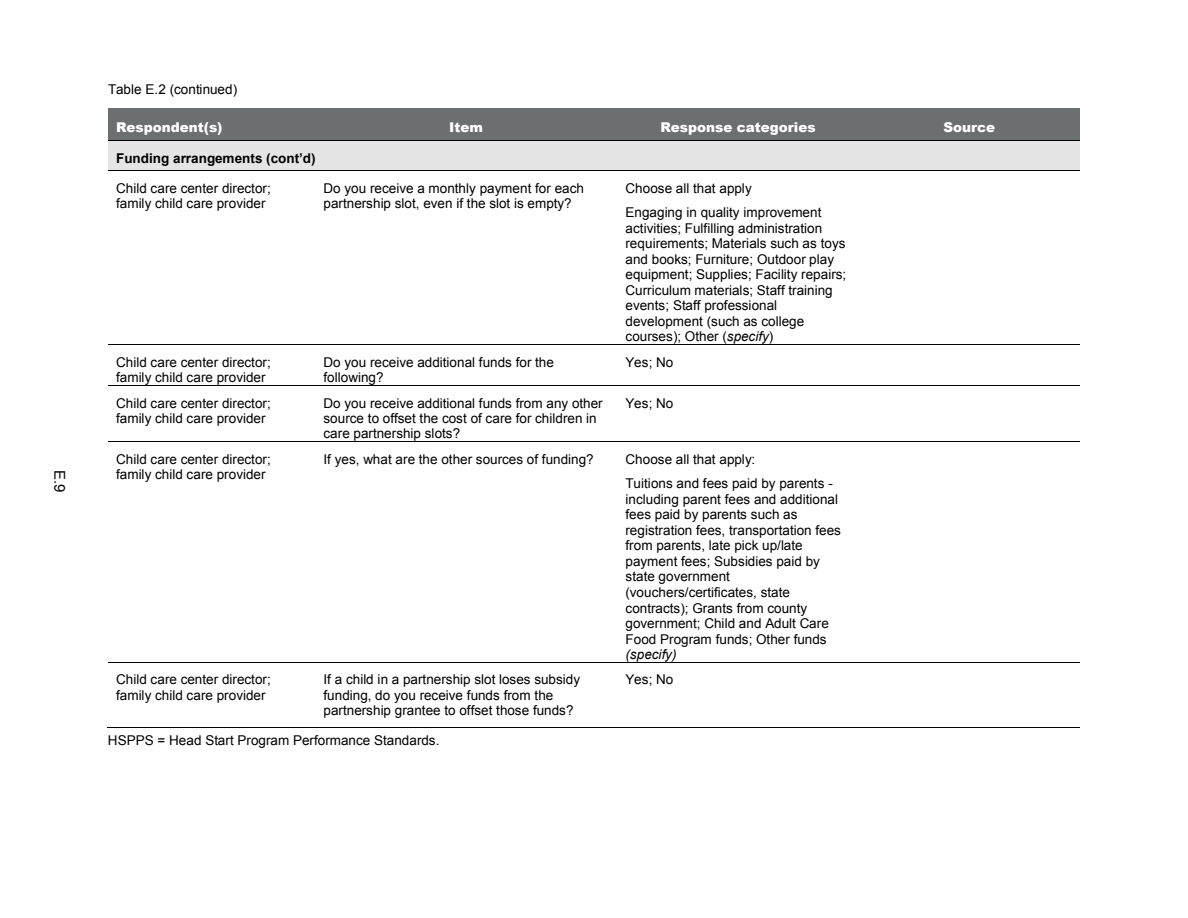
<style>
.page{position:relative;width:1188px;height:918px;background:#fff}
.page>*{position:absolute;margin:0;border:0;box-sizing:border-box;transform-origin:0 0}
.t1{font:15px "Arial";color:#000}
.t2{font:13.5px/15.5px "Arial";letter-spacing:.005em;color:#000}
.t3{font:900 13.5px "Arial";color:#fff}
.t4{font:700 13.5px "Arial";color:#000}
.s1{font-style:italic}
</style>
<div class="page">
<div style="left:116px;top:141px;width:956px;height:29px;background:#e5e5e5"></div>
<hr style="left:108px;top:170px;width:208px;height:1px;background:#000">
<hr style="left:316px;top:170px;width:301px;height:1px;background:#000">
<hr style="left:618px;top:170px;width:241px;height:1px;background:#000">
<hr style="left:860px;top:170px;width:220px;height:1px;background:#000">
<hr style="left:108px;top:344px;width:208px;height:1px;background:#000">
<hr style="left:316px;top:344px;width:301px;height:1px;background:#000">
<hr style="left:618px;top:344px;width:241px;height:1px;background:#000">
<hr style="left:860px;top:344px;width:220px;height:1px;background:#000">
<hr style="left:108px;top:385px;width:208px;height:1px;background:#000">
<hr style="left:316px;top:385px;width:301px;height:1px;background:#000">
<hr style="left:618px;top:385px;width:241px;height:1px;background:#000">
<hr style="left:860px;top:385px;width:220px;height:1px;background:#000">
<hr style="left:108px;top:441px;width:208px;height:1px;background:#000">
<hr style="left:316px;top:441px;width:301px;height:1px;background:#000">
<hr style="left:618px;top:441px;width:241px;height:1px;background:#000">
<hr style="left:860px;top:441px;width:220px;height:1px;background:#000">
<hr style="left:108px;top:662px;width:208px;height:1px;background:#000">
<hr style="left:316px;top:662px;width:301px;height:1px;background:#000">
<hr style="left:618px;top:662px;width:241px;height:1px;background:#000">
<hr style="left:860px;top:662px;width:220px;height:1px;background:#000">
<hr style="left:107px;top:727px;width:209px;height:1px;background:#000">
<hr style="left:315px;top:727px;width:302px;height:1px;background:#000">
<hr style="left:617px;top:727px;width:242px;height:1px;background:#000">
<hr style="left:858px;top:727px;width:222px;height:1px;background:#000">
<div style="left:108px;top:108px;width:208px;height:33px;background:#6c6f70"></div>
<div style="left:316px;top:108px;width:301px;height:33px;background:#6c6f70"></div>
<div style="left:617px;top:108px;width:242px;height:33px;background:#6c6f70"></div>
<div style="left:859px;top:108px;width:221px;height:33px;background:#6c6f70"></div>
<hr style="left:108px;top:141px;width:208px;height:1px;background:#000">
<hr style="left:316px;top:141px;width:301px;height:1px;background:#000">
<hr style="left:618px;top:141px;width:241px;height:1px;background:#000">
<hr style="left:860px;top:141px;width:220px;height:1px;background:#000">
<p class="t1" style="left:70px;top:470px;width:24px;rotate:90deg">E.9</p>
<p class="t2" style="left:108px;top:81px;width:131px">Table E.2 (continued)</p>
<p class="t3" style="left:116px;top:117px;width:108px">Respondent(s)</p>
<p class="t3" style="left:449px;top:117px;width:35px">Item</p>
<p class="t3" style="left:660px;top:117px;width:157px">Response categories</p>
<p class="t3" style="left:943px;top:117px;width:53px">Source</p>
<p class="t4" style="left:116px;top:149px;width:201px">Funding arrangements (cont’d)</p>
<p class="t2" style="left:116px;top:180px;width:156px">Child care center director; family child care provider</p>
<p class="t2" style="left:323px;top:180px;width:262px">Do you receive a monthly payment for each partnership slot, even if the slot is empty?</p>
<p class="t2" style="left:625px;top:176px;width:197px;line-height:24.6px">Choose all that apply<br>Engaging in quality improvement</p>
<p class="t2" style="left:625px;top:220px;width:222px">activities; Fulfilling administration requirements; Materials such as toys and books; Furniture; Outdoor play equipment; Supplies; Facility repairs; Curriculum materials; Staff training events; Staff professional development (such as college courses); Other (<span class="s1">specify</span>)</p>
<p class="t2" style="left:116px;top:354px;width:156px">Child care center director; family child care provider</p>
<p class="t2" style="left:323px;top:354px;width:232px">Do you receive additional funds for the following?</p>
<p class="t2" style="left:625px;top:354px;width:50px">Yes; No</p>
<p class="t2" style="left:116px;top:395px;width:156px">Child care center director; family child care provider</p>
<p class="t2" style="left:323px;top:395px;width:281px">Do you receive additional funds from any other source to offset the cost of care for children in care partnership slots?</p>
<p class="t2" style="left:625px;top:395px;width:50px">Yes; No</p>
<p class="t2" style="left:116px;top:451px;width:156px">Child care center director; family child care provider</p>
<p class="t2" style="left:323px;top:451px;width:272px">If yes, what are the other sources of funding?</p>
<p class="t2" style="left:625px;top:447px;width:209px;line-height:24.6px">Choose all that apply:<br>Tuitions and fees paid by parents -</p>
<p class="t2" style="left:625px;top:492px;width:217px">including parent fees and additional fees paid by parents such as registration fees, transportation fees from parents, late pick up/late payment fees; Subsidies paid by state government (vouchers/certificates, state contracts); Grants from county government; Child and Adult Care<br>Food Program funds; Other funds <span class="s1">(specify)</span></p>
<p class="t2" style="left:116px;top:672px;width:156px">Child care center director; family child care provider</p>
<p class="t2" style="left:323px;top:672px;width:258px">If a child in a partnership slot loses subsidy funding, do you receive funds from the partnership grantee to offset those funds?</p>
<p class="t2" style="left:625px;top:672px;width:50px">Yes; No</p>
<p class="t2" style="left:108px;top:733px;width:333px">HSPPS = Head Start Program Performance Standards.</p>
</div>
